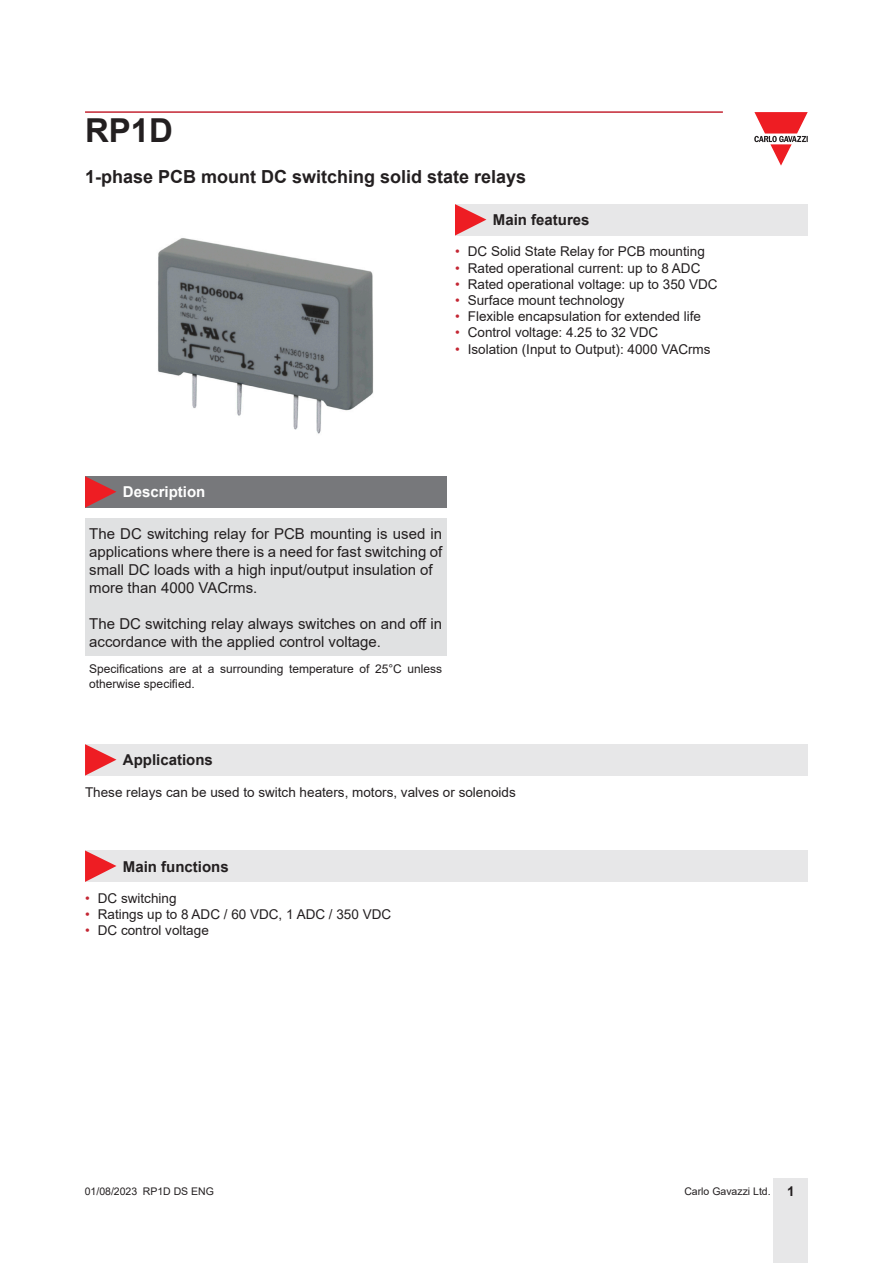
<style>
.page{position:relative;width:893px;height:1263px;background:#fff}
.page>*{position:absolute;margin:0;border:0;box-sizing:border-box;transform-origin:0 0}
.Titolo01_1PM{font:700 33px "Arial";color:#231f20}
.Titolo02{font:700 18px "Arial";color:#231f20}
.Testo{font:15px/18px "Arial";color:#231f20;text-align:justify}
.Titolo03{font:700 15px "Arial";color:#231f20}
.Titolo03-2{font:700 15px "Arial";color:#fff}
.Testo-2{font:13.5px "Arial";color:#231f20}
.Testo-3{font:12px/15px "Arial";color:#231f20}
.t1{font:10.5px "Arial";color:#231f20}
.s1{color:#c42633}
.s2{font-weight:700;font-size:13.5px}
</style>
<div class="page">
<div style="left:774px;top:1178px;width:34px;height:85px;background:#e7e7e8"></div>
<svg style="left:754px;top:112px;width:54px;height:54px"></svg>
<hr style="left:85px;top:111px;width:638px;height:2px;background:#c42633">
<img style="left:158px;top:238px;width:216px;height:196px">
<div style="left:455px;top:204px;width:353px;height:32px;background:#e7e7e8"></div>
<svg style="left:455px;top:204px;width:31px;height:32px"></svg>
<div style="left:85px;top:476px;width:361px;height:32px;background:#77787b"></div>
<svg style="left:85px;top:476px;width:31px;height:32px"></svg>
<div style="left:85px;top:519px;width:361px;height:137px;background:#e0e1e2"></div>
<div style="left:85px;top:850px;width:723px;height:32px;background:#e7e7e8"></div>
<svg style="left:85px;top:850px;width:31px;height:32px"></svg>
<div style="left:85px;top:744px;width:723px;height:32px;background:#e7e7e8"></div>
<svg style="left:85px;top:744px;width:31px;height:32px"></svg>
<p class="Titolo01_1PM" style="left:85px;top:108px;width:90px">RP1D</p>
<p class="Titolo02" style="left:85px;top:164px;width:443px">1-phase PCB mount DC switching solid state relays</p>
<p class="Titolo03" style="left:493px;top:209px;width:98px">Main features</p>
<p class="Testo-2" style="left:455px;top:242px;width:251px"><span class="s1">•</span> DC Solid State Relay for PCB mounting</p>
<p class="Testo-2" style="left:455px;top:259px;width:247px"><span class="s1">•</span> Rated operational current: up to 8 ADC</p>
<p class="Testo-2" style="left:455px;top:275px;width:264px"><span class="s1">•</span> Rated operational voltage: up to 350 VDC</p>
<p class="Testo-2" style="left:455px;top:291px;width:171px"><span class="s1">•</span> Surface mount technology</p>
<p class="Testo-2" style="left:455px;top:307px;width:248px"><span class="s1">•</span> Flexible encapsulation for extended life</p>
<p class="Testo-2" style="left:455px;top:323px;width:205px"><span class="s1">•</span> Control voltage: 4.25 to 32 VDC</p>
<p class="Testo-2" style="left:455px;top:340px;width:257px"><span class="s1">•</span> Isolation (Input to Output): 4000 VACrms</p>
<p class="Titolo03-2" style="left:123px;top:482px;width:84px">Description</p>
<p class="Testo" style="left:89px;top:524px;width:354px">The DC switching relay for PCB mounting is used in applications where there is a need for fast switching of small DC loads with a high input/output insulation of</p>
<p class="Testo" style="left:89px;top:578px;width:170px">more than 4000 VACrms.</p>
<p class="Testo" style="left:89px;top:614px;width:354px">The DC switching relay always switches on and off in accordance with the applied control voltage.</p>
<p class="Testo-3" style="left:89px;top:661px;width:354px">Specifications are at a surrounding temperature of 25°C unless otherwise specified.</p>
<p class="Titolo03" style="left:123px;top:749px;width:92px">Applications</p>
<p class="Testo-2" style="left:85px;top:782px;width:432px">These relays can be used to switch heaters, motors, valves or solenoids</p>
<p class="Titolo03" style="left:123px;top:856px;width:107px">Main functions</p>
<p class="Testo-2" style="left:85px;top:889px;width:93px"><span class="s1">•</span> DC switching</p>
<p class="Testo-2" style="left:85px;top:905px;width:308px"><span class="s1">•</span> Ratings up to 8 ADC / 60 VDC, 1 ADC / 350 VDC</p>
<p class="Testo-2" style="left:85px;top:921px;width:125px"><span class="s1">•</span> DC control voltage</p>
<p class="t1" style="left:85px;top:1183px;width:131px">01/08/2023 RP1D DS ENG</p>
<p class="t1" style="left:684px;top:1183px;width:112px">Carlo Gavazzi Ltd. <span class="s2">1</span></p>
</div>
